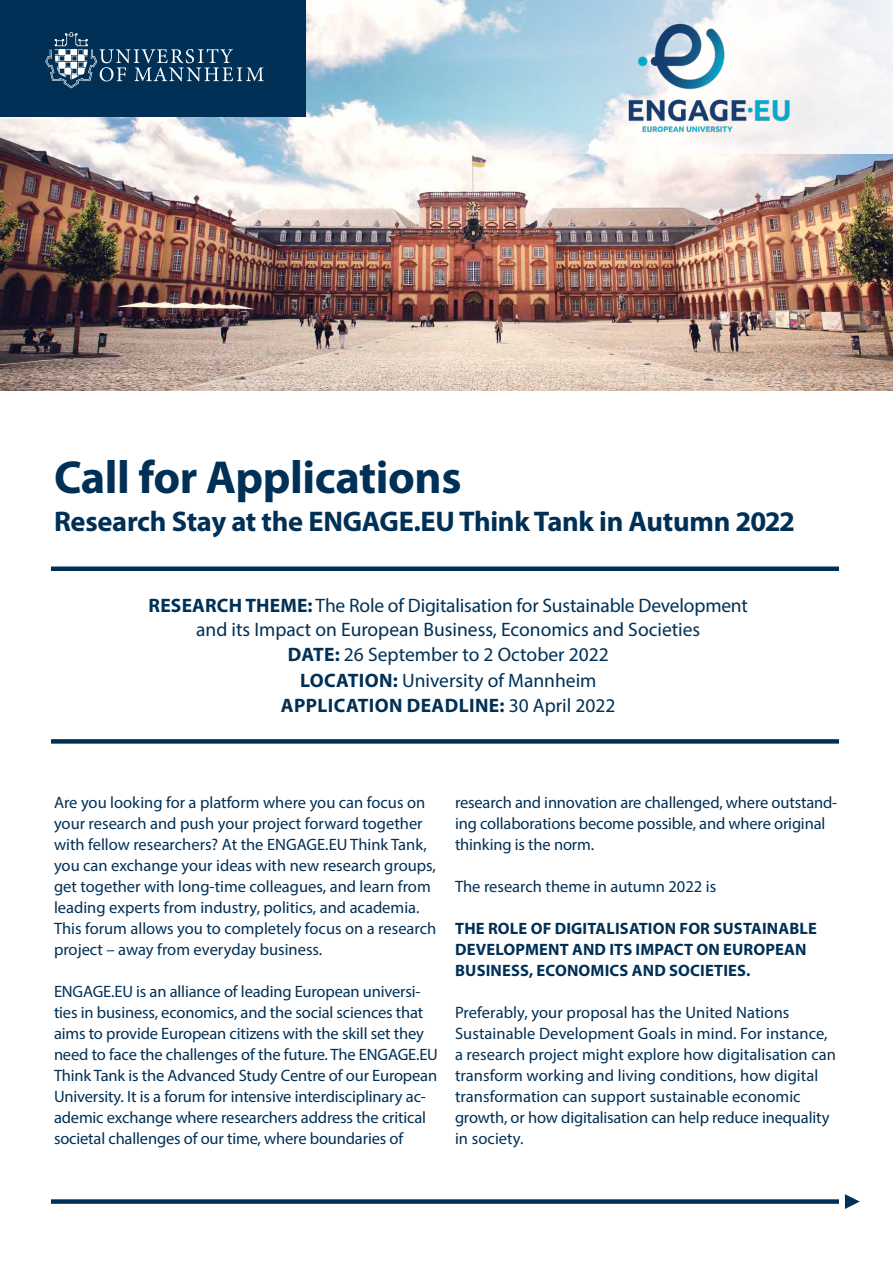
<style>
.page{position:relative;width:893px;height:1263px;background:#fff}
.page>*{position:absolute;margin:0;border:0;box-sizing:border-box;transform-origin:0 0}
.t1{font:700 46.5px "Myriad Pro";letter-spacing:-.01em;color:#003056}
.t2{font:700 28.5px "Myriad Pro";letter-spacing:-.01em;color:#003056}
.t3{font:19.5px/25.5px "Myriad Pro";color:#003056;text-align:center}
.t4{font:16.5px/21px "Myriad Pro";letter-spacing:-.01em;color:#003056}
.t5{font:700 16.5px/21px "Myriad Pro";letter-spacing:.01em;color:#003056}
.s1{font-weight:700}
</style>
<div class="page">
<img style="left:0;top:116px;width:893px;height:275px">
<svg style="left:8px;top:0;width:885px;height:154px"></svg>
<div style="left:0;top:0;width:305px;height:116px;background:#003056"></div>
<svg style="left:45px;top:32px;width:219px;height:56px"></svg>
<img style="left:627px;top:24px;width:167px;height:112px">
<div style="left:51px;top:1199px;width:788px;height:5px;background:#003056"></div>
<svg style="left:845px;top:1194px;width:15px;height:15px"></svg>
<div style="left:51px;top:739px;width:788px;height:5px;background:#003056"></div>
<div style="left:51px;top:566px;width:788px;height:5px;background:#003056"></div>
<h1 class="t1" style="left:54px;top:447px;width:409px">Call for Applications</h1>
<h2 class="t2" style="left:54px;top:502px;width:743px">Research Stay at the ENGAGE.EU Think Tank in Autumn 2022</h2>
<p class="t3" style="left:149px;top:594px;width:601px;line-height:23.4px"><span class="s1">RESEARCH THEME:</span> The Role of Digitalisation for Sustainable Development and its Impact on European Business, Economics and Societies</p>
<p class="t3" style="left:281px;top:642px;width:336px"><span class="s1">DATE:</span> 26 September to 2 October 2022<br><span class="s1">LOCATION:</span> University of Mannheim<br><span class="s1">APPLICATION DEADLINE:</span> 30 April 2022</p>
<p class="t4" style="left:54px;top:791px;width:384px">Are you looking for a platform where you can focus on your research and push your project forward together with fellow researchers? At the ENGAGE.EU Think Tank, you can exchange your ideas with new research groups, get together with long-time colleagues, and learn from leading experts from industry, politics, and academia.<br>This forum allows you to completely focus on a research project – away from everyday business.</p>
<p class="t4" style="left:54px;top:980px;width:385px">ENGAGE.EU is an alliance of leading European universi&shy;ties in business, economics, and the social sciences that aims to provide European citizens with the skill set they need to face the challenges of the future. The ENGAGE.EU Think Tank is the Advanced Study Centre of our European University. It is a forum for intensive interdisciplinary ac&shy;ademic exchange where researchers address the critical societal challenges of our time, where boundaries of</p>
<p class="t4" style="left:455px;top:791px;width:384px">research and innovation are challenged, where outstand&shy;ing collaborations become possible, and where original thinking is the norm.</p>
<p class="t4" style="left:455px;top:875px;width:263px">The research theme in autumn 2022 is</p>
<p class="t5" style="left:455px;top:917px;width:363px">THE ROLE OF DIGITALISATION FOR SUSTAINABLE<br>DEVELOPMENT AND ITS IMPACT ON EUROPEAN<br>BUSINESS, ECONOMICS AND SOCIETIES.</p>
<p class="t4" style="left:455px;top:1001px;width:383px">Preferably, your proposal has the United Nations Sustainable Development Goals in mind. For instance, a research project might explore how digitalisation can transform working and living conditions, how digital transformation can support sustainable economic growth, or how digitalisation can help reduce inequality in society.</p>
</div>
